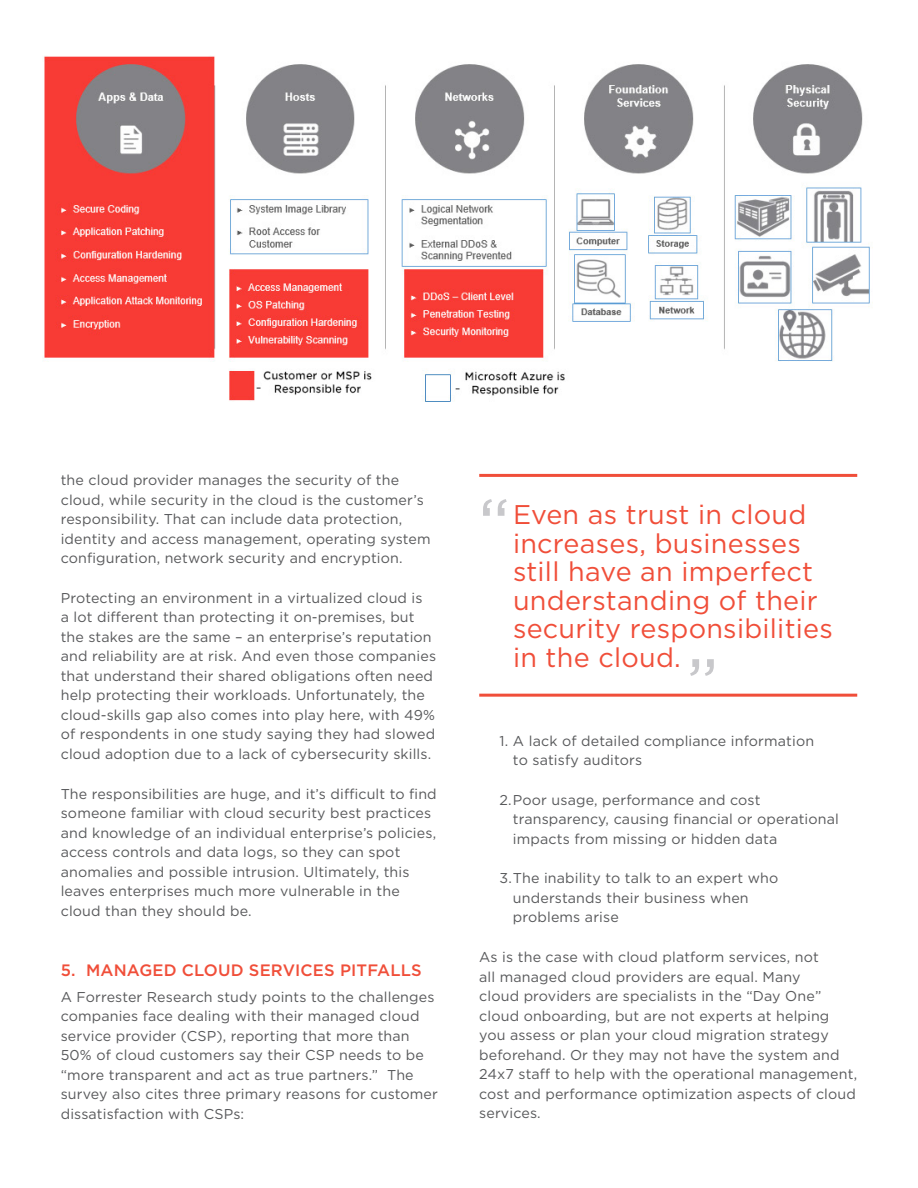
<style>
.page{position:relative;width:918px;height:1188px;background:#fff}
.page>*{position:absolute;margin:0;border:0;box-sizing:border-box;transform-origin:0 0}
.t1{font:73.5px "Gotham";color:#c8c8cb}
.t2{font:27px/28.5px "Gotham";letter-spacing:.01em;color:#f04e39}
.t3{font:500 16.5px "Gotham";letter-spacing:.01em;color:#f04e39}
.t4{font:14.25px/19.5px "Gotham";letter-spacing:.01em;color:#58595b}
</style>
<div class="page">
<img style="left:44px;top:56px;width:829px;height:346px">
<hr style="left:479px;top:474px;width:378px;height:3px;background:#f04e39">
<hr style="left:479px;top:694px;width:378px;height:3px;background:#f04e39">
<p class="t4" style="left:61px;top:470px;width:371px">the cloud provider manages the security of the cloud, while security in the cloud is the customer’s responsibility. That can include data protection, identity and access management, operating system configuration, network security and encryption.</p>
<p class="t4" style="left:61px;top:588px;width:377px">Protecting an environment in a virtualized cloud is<br>a lot different than protecting it on-premises, but the stakes are the same – an enterprise’s reputation and reliability are at risk. And even those companies that understand their shared obligations often need help protecting their workloads. Unfortunately, the cloud-skills gap also comes into play here, with 49% of respondents in one study saying they had slowed cloud adoption due to a lack of cybersecurity skills.</p>
<p class="t4" style="left:61px;top:783px;width:378px">The responsibilities are huge, and it’s difficult to find someone familiar with cloud security best practices and knowledge of an individual enterprise’s policies, access controls and data logs, so they can spot anomalies and possible intrusion. Ultimately, this leaves enterprises much more vulnerable in the cloud than they should be.</p>
<p class="t3" style="left:61px;top:959px;width:362px">5. MANAGED CLOUD SERVICES PITFALLS</p>
<p class="t4" style="left:61px;top:987px;width:379px">A Forrester Research study points to the challenges companies face dealing with their managed cloud service provider (CSP), reporting that more than 50% of cloud customers say their CSP needs to be “more transparent and act as true partners.” The survey also cites three primary reasons for customer dissatisfaction with CSPs:</p>
<h1 class="t1" style="left:478px;top:478px;width:34px">“</h1>
<h2 class="t2" style="left:513px;top:500px;width:321px">Even as trust in cloud increases, businesses still have an imperfect understanding of their security responsibilities in the cloud.</h2>
<h1 class="t1" style="left:719px;top:697px;width:34px;rotate:-180deg">“</h1>
<p class="t4" style="left:513px;top:730px;width:303px;text-indent:-13px">1. A lack of detailed compliance information to satisfy auditors</p>
<p class="t4" style="left:513px;top:790px;width:327px;text-indent:-13px">2.Poor usage, performance and cost transparency, causing financial or operational impacts from missing or hidden data</p>
<p class="t4" style="left:513px;top:868px;width:267px;text-indent:-13px">3.The inability to talk to an expert who understands their business when problems arise</p>
<p class="t4" style="left:479px;top:947px;width:379px">As is the case with cloud platform services, not<br>all managed cloud providers are equal. Many<br>cloud providers are specialists in the “Day One” cloud onboarding, but are not experts at helping you assess or plan your cloud migration strategy beforehand. Or they may not have the system and 24x7 staff to help with the operational management, cost and performance optimization aspects of cloud services.</p>
</div>
